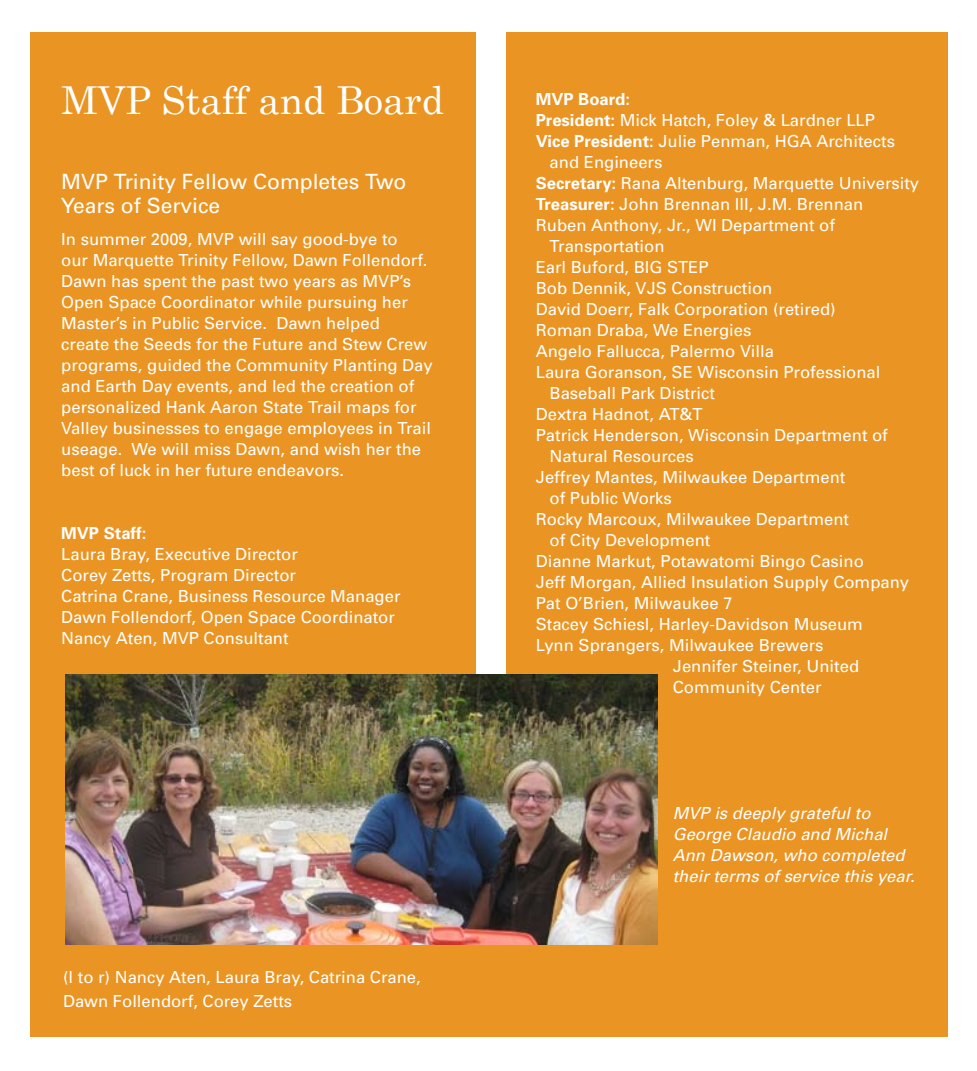
<style>
.page{position:relative;width:977px;height:1071px;background:#fff}
.page>*{position:absolute;margin:0;border:0;box-sizing:border-box;transform-origin:0 0}
.t1{font:38.5px "Century Schoolbook";color:#fff}
.t2{font:21px/24.5px "Univers";color:#fff}
.t3{font:16.62px/21px "Univers";color:#fff}
.t4{font:italic 16.62px/21px "Univers";color:#fff}
.t5{font:700 16.62px "Univers";color:#fff}
.s1{font-weight:700}
</style>
<div class="page">
<div style="left:31px;top:32px;width:917px;height:1004px;background:#ea9423"></div>
<div style="left:476px;top:10px;width:30px;height:795px;background:#fff"></div>
<img style="left:65px;top:675px;width:592px;height:270px">
<h1 class="t1" style="left:61px;top:76px;width:384px">MVP Staff and Board</h1>
<p class="t2" style="left:61px;top:169px;width:347px">MVP Trinity Fellow Completes Two<br>Years of Service</p>
<p class="t3" style="left:61px;top:228px;width:373px">In summer 2009, MVP will say good-bye to<br>our Marquette Trinity Fellow, Dawn Follendorf.<br>Dawn has spent the past two years as MVP’s Open Space Coordinator while pursuing her Master’s in Public Service. Dawn helped<br>create the Seeds for the Future and Stew Crew programs, guided the Community Planting Day and Earth Day events, and led the creation of personalized Hank Aaron State Trail maps for Valley businesses to engage employees in Trail useage. We will miss Dawn, and wish her the best of luck in her future endeavors.</p>
<p class="t5" style="left:61px;top:522px;width:86px">MVP Staff:</p>
<p class="t3" style="left:61px;top:543px;width:341px">Laura Bray, Executive Director<br>Corey Zetts, Program Director<br>Catrina Crane, Business Resource Manager Dawn Follendorf, Open Space Coordinator Nancy Aten, MVP Consultant</p>
<p class="t3" style="left:63px;top:964px;width:359px;line-height:24.5px">(l to r) Nancy Aten, Laura Bray, Catrina Crane,<br>Dawn Follendorf, Corey Zetts</p>
<p class="t5" style="left:535px;top:88px;width:96px">MVP Board:</p>
<p class="t3" style="left:535px;top:109px;width:341px"><span class="s1">President:</span> Mick Hatch, Foley &amp; Lardner LLP</p>
<p class="t3" style="left:535px;top:130px;width:361px"><span class="s1">Vice President:</span> Julie Penman, HGA Architects</p>
<p class="t3" style="left:549px;top:151px;width:114px">and Engineers</p>
<p class="t3" style="left:535px;top:172px;width:385px"><span class="s1">Secretary:</span> Rana Altenburg, Marquette University</p>
<p class="t3" style="left:535px;top:193px;width:329px"><span class="s1">Treasurer:</span> John Brennan III, J.M. Brennan</p>
<p class="t3" style="left:535px;top:214px;width:300px">Ruben Anthony, Jr., WI Department of</p>
<p class="t3" style="left:549px;top:235px;width:116px">Transportation</p>
<p class="t3" style="left:535px;top:256px;width:174px">Earl Buford, BIG STEP</p>
<p class="t3" style="left:535px;top:277px;width:238px">Bob Dennik, VJS Construction</p>
<p class="t3" style="left:535px;top:298px;width:301px">David Doerr, Falk Corporation (retired)</p>
<p class="t3" style="left:535px;top:319px;width:217px">Roman Draba, We Energies</p>
<p class="t3" style="left:535px;top:340px;width:240px">Angelo Fallucca, Palermo Villa</p>
<p class="t3" style="left:535px;top:361px;width:346px">Laura Goranson, SE Wisconsin Professional</p>
<p class="t3" style="left:549px;top:382px;width:167px">Baseball Park District</p>
<p class="t3" style="left:535px;top:403px;width:168px">Dextra Hadnot, AT&amp;T</p>
<p class="t3" style="left:535px;top:424px;width:353px">Patrick Henderson, Wisconsin Department of</p>
<p class="t3" style="left:549px;top:445px;width:146px">Natural Resources</p>
<p class="t3" style="left:535px;top:466px;width:311px">Jeffrey Mantes, Milwaukee Department</p>
<p class="t3" style="left:549px;top:487px;width:124px">of Public Works</p>
<p class="t3" style="left:535px;top:508px;width:315px">Rocky Marcoux, Milwaukee Department</p>
<p class="t3" style="left:549px;top:529px;width:162px">of City Development</p>
<p class="t3" style="left:535px;top:550px;width:329px">Dianne Markut, Potawatomi Bingo Casino</p>
<p class="t3" style="left:535px;top:571px;width:375px">Jeff Morgan, Allied Insulation Supply Company</p>
<p class="t3" style="left:535px;top:592px;width:198px">Pat O’Brien, Milwaukee 7</p>
<p class="t3" style="left:535px;top:613px;width:329px">Stacey Schiesl, Harley-Davidson Museum</p>
<p class="t3" style="left:535px;top:634px;width:289px">Lynn Sprangers, Milwaukee Brewers</p>
<p class="t3" style="left:672px;top:655px;width:188px">Jennifer Steiner, United</p>
<p class="t3" style="left:672px;top:676px;width:150px">Community Center</p>
<p class="t4" style="left:672px;top:802px;width:243px">MVP is deeply grateful to<br>George Claudio and Michal<br>Ann Dawson, who completed their terms of service this year.</p>
</div>
